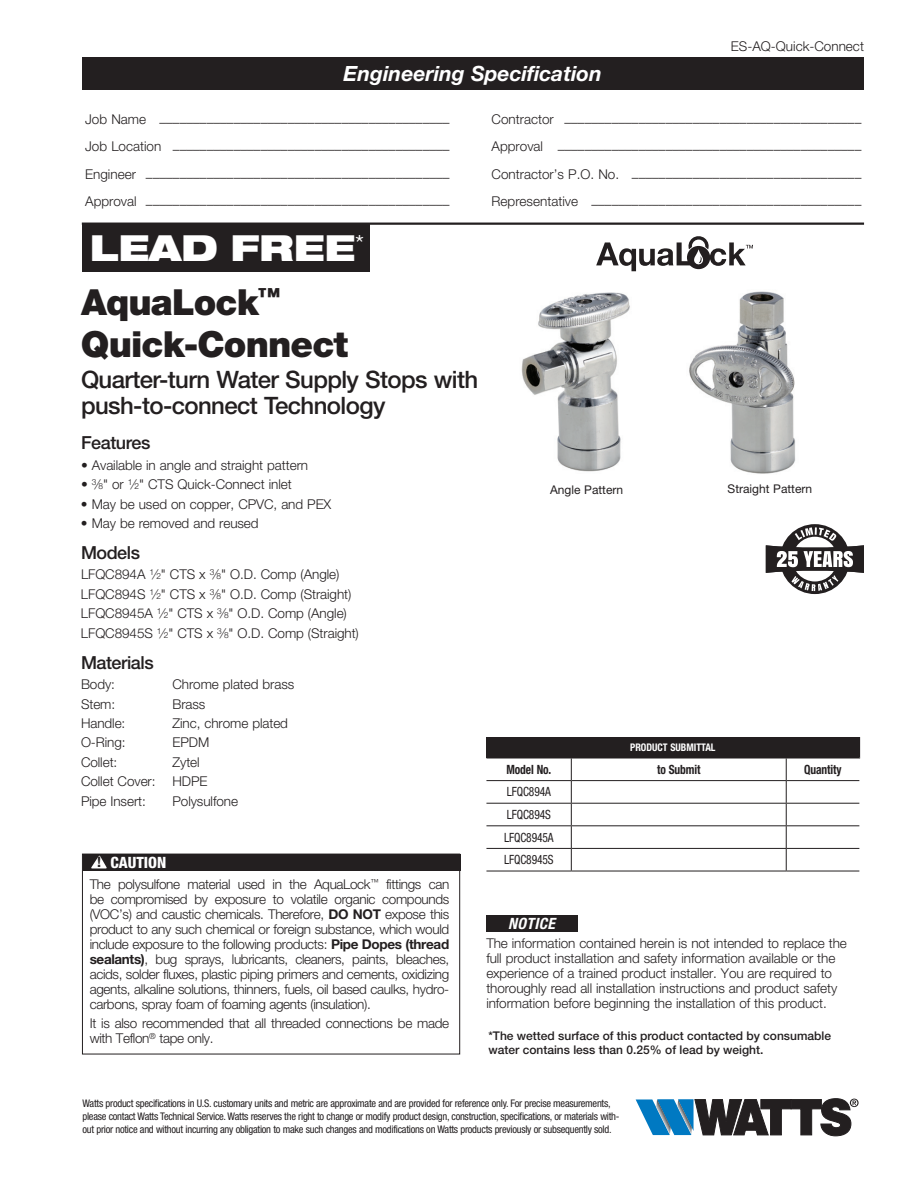
<style>
.page{position:relative;width:918px;height:1188px;background:#fff}
.page>*{position:absolute;margin:0;border:0;box-sizing:border-box;transform-origin:0 0}
.t1{font:900 36px/42px "Helvetica Neue LT Std";letter-spacing:-.025em;color:#231f20}
.t2{font:900 expanded 36px "Helvetica Neue LT Std";color:#fff}
.t3{font:500 24px/25.5px "Helvetica Neue LT Std";letter-spacing:-.025em;color:#231f20}
.t4{font:italic 700 21px "Helvetica Neue LT Std";color:#fff}
.t5{font:500 18px "Helvetica Neue LT Std";letter-spacing:-.025em;color:#231f20}
.t6{font:800 condensed 15.6px "Helvetica Neue LT Std";color:#fff}
.t7{font:italic 700 condensed 15.6px "Helvetica Neue LT Std";letter-spacing:.025em;color:#fff}
.t8{font:300 13.5px/15px "Helvetica Neue LT Std";letter-spacing:-.005em;color:#231f20}
.t9{font:300 13.5px/15px "Helvetica Neue LT Std";letter-spacing:-.025em;color:#231f20}
.t10{font:condensed 12.75px/22.6px "Helvetica Neue LT Std";letter-spacing:-.01em;color:#231f20;scale:.9 1}
.t11{font:700 condensed 12.75px "Helvetica Neue LT Std";letter-spacing:-.01em;color:#231f20;scale:.9 1}
.t12{font:500 12px/13.5px "Helvetica Neue LT Std";color:#231f20}
.t13{font:12px "Helvetica Neue LT Std";color:#231f20}
.t14{font:condensed 10.5px/13.2px "Helvetica Neue LT Std";letter-spacing:-.025em;color:#231f20}
.t15{font:700 condensed 10.5px "Helvetica Neue LT Std";color:#fff;scale:.95 1}
.s1{font-size:8.4px}
.s2{font-weight:700;font-stretch:normal;font-size:14.55px;color:#231f20}
.s3{font-weight:700}
</style>
<div class="page">
<img style="left:521px;top:292px;width:109px;height:180px">
<img style="left:689px;top:291px;width:107px;height:183px">
<div style="left:486px;top:737px;width:373px;height:21px;background:#231f20"></div>
<hr style="left:486px;top:758px;width:85px;height:1px;background:#231f20">
<hr style="left:571px;top:758px;width:215px;height:1px;background:#231f20">
<hr style="left:786px;top:758px;width:74px;height:1px;background:#231f20">
<hr style="left:486px;top:803px;width:85px;height:1px;background:#231f20">
<hr style="left:571px;top:803px;width:215px;height:1px;background:#231f20">
<hr style="left:786px;top:803px;width:73px;height:1px;background:#231f20">
<hr style="left:486px;top:848px;width:85px;height:1px;background:#231f20">
<hr style="left:571px;top:848px;width:215px;height:1px;background:#231f20">
<svg style="left:571px;top:758px;width:1px;height:113px"></svg>
<hr style="left:786px;top:848px;width:73px;height:1px;background:#231f20">
<svg style="left:786px;top:758px;width:1px;height:113px"></svg>
<hr style="left:486px;top:871px;width:85px;height:1px;background:#231f20">
<hr style="left:571px;top:871px;width:215px;height:1px;background:#231f20">
<hr style="left:786px;top:871px;width:73px;height:1px;background:#231f20">
<svg style="left:859px;top:737px;width:1px;height:21px"></svg>
<hr style="left:486px;top:780px;width:85px;height:1px;background:#231f20">
<hr style="left:571px;top:780px;width:215px;height:1px;background:#231f20">
<hr style="left:786px;top:780px;width:73px;height:1px;background:#231f20">
<hr style="left:486px;top:825px;width:85px;height:1px;background:#231f20">
<hr style="left:571px;top:825px;width:215px;height:1px;background:#231f20">
<hr style="left:786px;top:825px;width:73px;height:1px;background:#231f20">
<div style="left:82px;top:57px;width:781px;height:32px;background:#231f20"></div>
<svg style="left:596px;top:236px;width:157px;height:35px"></svg>
<hr style="left:82px;top:223px;width:782px;height:2px;background:#231f20">
<svg style="left:636px;top:1098px;width:223px;height:38px"></svg>
<div style="left:82px;top:223px;width:288px;height:49px;background:#231f20"></div>
<div style="left:486px;top:915px;width:91px;height:17px;background:#231f20"></div>
<div style="left:83px;top:854px;width:378px;height:17px;background:#231f20"></div>
<svg style="left:91px;top:856px;width:16px;height:12px"></svg>
<div style="left:82px;top:854px;width:378px;height:200px;border:1px solid #231f20"></div>
<svg style="left:766px;top:524px;width:98px;height:70px"></svg>
<p class="t8" style="left:731px;top:38px;width:135px">ES-AQ-Quick-Connect</p>
<h3 class="t4" style="left:343px;top:60px;width:260px">Engineering Specification</h3>
<p class="t8" style="left:85px;top:115px;width:366px">Job Name –––––––––––––––––––––––––––––––––––––––––––</p>
<p class="t8" style="left:492px;top:115px;width:371px">Contractor ––––––––––––––––––––––––––––––––––––––––––––</p>
<p class="t8" style="left:85px;top:142px;width:366px">Job Location –––––––––––––––––––––––––––––––––––––––––</p>
<p class="t8" style="left:492px;top:142px;width:371px">Approval –––––––––––––––––––––––––––––––––––––––––––––</p>
<p class="t8" style="left:85px;top:169px;width:366px">Engineer –––––––––––––––––––––––––––––––––––––––––––––</p>
<p class="t8" style="left:492px;top:169px;width:371px">Contractor’s P.O. No. ––––––––––––––––––––––––––––––––––</p>
<p class="t8" style="left:85px;top:196px;width:366px">Approval –––––––––––––––––––––––––––––––––––––––––––––</p>
<p class="t8" style="left:492px;top:196px;width:371px">Representative ––––––––––––––––––––––––––––––––––––––––</p>
<h1 class="t2" style="left:90px;top:224px;width:276px">LEAD FREE<sup>*</sup></h1>
<h1 class="t1" style="left:81px;top:281px;width:269px">AquaLock<sup>™<br></sup>Quick-Connect</h1>
<h2 class="t3" style="left:81px;top:367px;width:399px">Quarter-turn Water Supply Stops with push-to-connect Technology</h2>
<h3 class="t5" style="left:81px;top:432px;width:71px">Features</h3>
<p class="t8" style="left:81px;top:457px;width:229px">• Available in angle and straight pattern</p>
<p class="t8" style="left:81px;top:477px;width:212px">• <sup>3</sup>⁄<span class="s1">8</span>" or <sup>1</sup>⁄<span class="s1">2</span>" CTS Quick-Connect inlet</p>
<p class="t8" style="left:81px;top:496px;width:252px">• May be used on copper, CPVC, and PEX</p>
<p class="t8" style="left:81px;top:515px;width:179px">• May be removed and reused</p>
<h3 class="t5" style="left:81px;top:542px;width:61px">Models</h3>
<p class="t8" style="left:81px;top:565px;width:279px;line-height:19.5px">LFQC894A <sup>1</sup>⁄<span class="s1">2</span>" CTS x <sup>3</sup>⁄<span class="s1">8</span>" O.D. Comp (Angle)<br>LFQC894S <sup>1</sup>⁄<span class="s1">2</span>" CTS x <sup>3</sup>⁄<span class="s1">8</span>" O.D. Comp (Straight)<br>LFQC8945A <sup>1</sup>⁄<span class="s1">2</span>" CTS x <sup>3</sup>⁄<span class="s1">8</span>" O.D. Comp (Angle)<br>LFQC8945S <sup>1</sup>⁄<span class="s1">2</span>" CTS x <sup>3</sup>⁄<span class="s1">8</span>" O.D. Comp (Straight)</p>
<h3 class="t5" style="left:81px;top:652px;width:74px">Materials</h3>
<p class="t8" style="left:81px;top:677px;width:35px">Body:</p>
<p class="t8" style="left:173px;top:677px;width:123px">Chrome plated brass</p>
<p class="t8" style="left:81px;top:696px;width:36px">Stem:</p>
<p class="t8" style="left:173px;top:696px;width:34px">Brass</p>
<p class="t8" style="left:81px;top:715px;width:46px">Handle:</p>
<p class="t8" style="left:173px;top:715px;width:117px">Zinc, chrome plated</p>
<p class="t8" style="left:81px;top:735px;width:46px">O-Ring:</p>
<p class="t8" style="left:173px;top:735px;width:38px">EPDM</p>
<p class="t8" style="left:81px;top:754px;width:38px">Collet:</p>
<p class="t8" style="left:173px;top:754px;width:29px">Zytel</p>
<p class="t8" style="left:81px;top:774px;width:76px">Collet Cover:</p>
<p class="t8" style="left:173px;top:774px;width:37px">HDPE</p>
<p class="t8" style="left:81px;top:793px;width:66px">Pipe Insert:</p>
<p class="t8" style="left:173px;top:793px;width:67px">Polysulfone</p>
<p class="t6" style="left:97px;top:853px;width:71px"><span class="s2">!</span> CAUTION</p>
<p class="t8" style="left:90px;top:877px;width:361px;text-align:justify">The polysulfone material used in the AquaLock<sup>™</sup> fittings can be compromised by exposure to volatile organic compounds (VOC’s) and caustic chemicals. Therefore, <span class="s3">DO NOT</span> expose this product to any such chemical or foreign substance, which would include exposure to the following products: <span class="s3">Pipe Dopes (thread sealants)</span>, bug sprays, lubricants, cleaners, paints, bleaches, acids, solder fluxes, plastic piping primers and cements, oxidizing agents, alkaline solutions, thinners, fuels, oil based caulks, hydro&shy;carbons, spray foam of foaming agents (insulation).</p>
<p class="t9" style="left:90px;top:1015px;width:361px">It is also recommended that all threaded connections be made with Teflon<sup>®</sup> tape only.</p>
<p class="t13" style="left:550px;top:482px;width:75px">Angle Pattern</p>
<p class="t13" style="left:728px;top:482px;width:86px">Straight Pattern</p>
<p class="t15" style="left:630px;top:741px;width:91px">PRODUCT SUBMITTAL</p>
<p class="t11" style="left:506px;top:762px;width:51px">Model No.</p>
<p class="t11" style="left:657px;top:762px;width:50px">to Submit</p>
<p class="t11" style="left:804px;top:762px;width:43px">Quantity</p>
<p class="t10" style="left:504px;top:781px;width:57px">LFQC894A<br>LFQC894S<br>LFQC8945A<br>LFQC8945S</p>
<p class="t7" style="left:508px;top:914px;width:48px">NOTICE</p>
<p class="t8" style="left:486px;top:935px;width:362px">The information contained herein is not intended to replace the full product installation and safety information available or the experience of a trained product installer. You are required to thoroughly read all installation instructions and product safety information before beginning the installation of this product.</p>
<p class="t12" style="left:488px;top:1029px;width:344px">*The wetted surface of this product contacted by consumable water contains less than 0.25% of lead by weight.</p>
<p class="t14" style="left:82px;top:1096px;width:539px">Watts product specifications in U.S. customary units and metric are approximate and are provided for reference only. For precise measurements, please contact Watts Technical Service. Watts reserves the right to change or modify product design, construction, specifications, or materials with&shy;out prior notice and without incurring any obligation to make such changes and modifications on Watts products previously or subsequently sold.</p>
</div>
